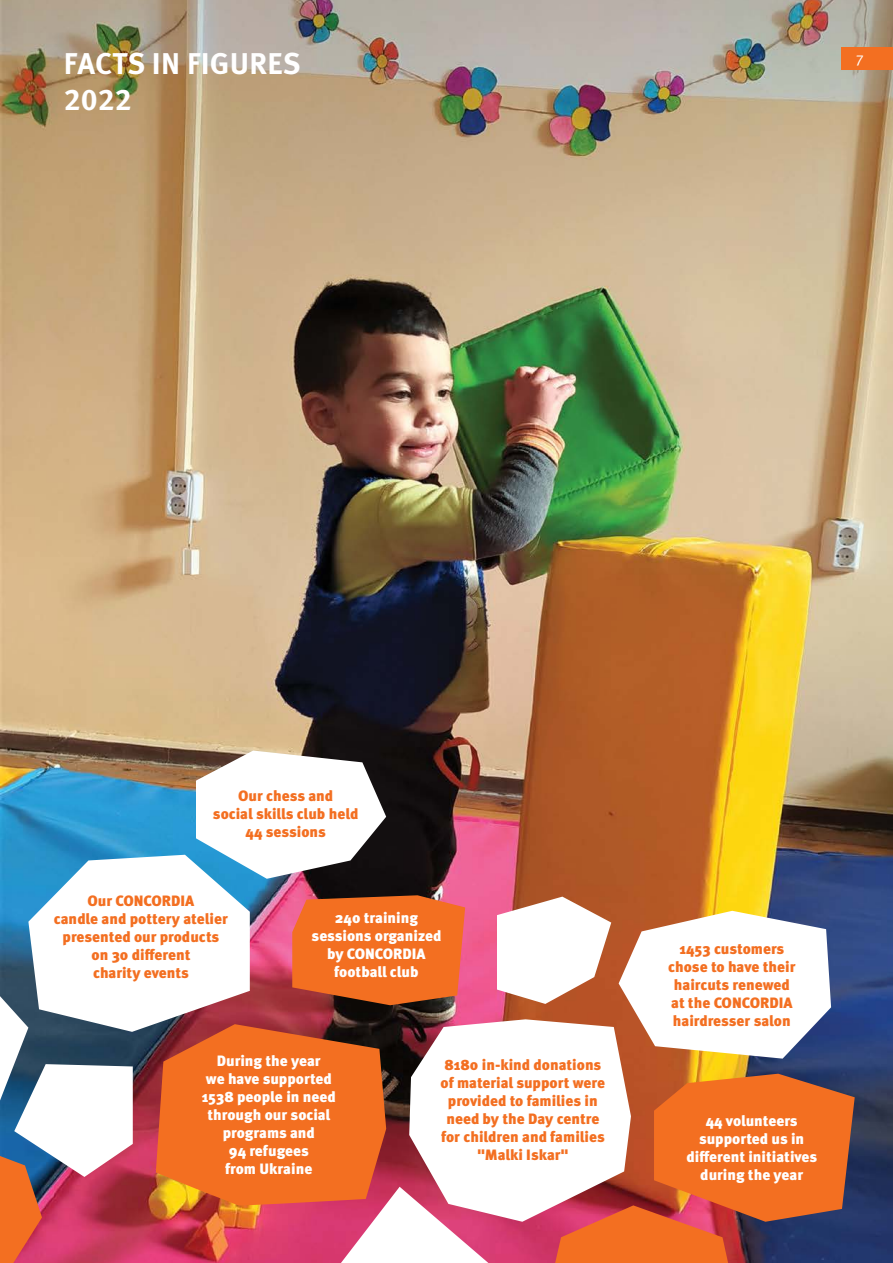
<style>
.page{position:relative;width:893px;height:1263px;background:#fff}
.page>*{position:absolute;margin:0;border:0;box-sizing:border-box;transform-origin:0 0}
.t1{font:700 30px/36px "Meta Pro";letter-spacing:.005em;color:#fff}
.t2{font:900 15px/18px "Meta Pro";color:#f36f21;text-align:center}
.t3{font:900 15px/18px "Meta Pro";color:#fff;text-align:center}
.t4{font:15px "Meta Pro Norm";color:#fff}
</style>
<div class="page">
<img style="left:0;top:0;width:893px;height:1263px">
<div style="left:841px;top:47px;width:52px;height:23px;background:#f36f21"></div>
<img style="left:0;top:750px;width:855px;height:513px">
<h1 class="t1" style="left:64px;top:44px;width:238px">FACTS IN FIGURES<br>2022</h1>
<p class="t4" style="left:856px;top:46px;width:9px">7</p>
<p class="t2" style="left:213px;top:786px;width:147px">Our chess and<br>social skills club held<br>44 sessions</p>
<p class="t2" style="left:54px;top:890px;width:175px">Our CONCORDIA<br>candle and pottery atelier presented our products on 30 different<br>charity events</p>
<p class="t3" style="left:312px;top:908px;width:131px">240 training sessions organized by CONCORDIA football club</p>
<p class="t3" style="left:202px;top:1051px;width:136px">During the year<br>we have supported<br>1538 people in need through our social programs and<br>94 refugees<br>from Ukraine</p>
<p class="t2" style="left:441px;top:1055px;width:166px">8180 in-kind donations of material support were provided to families in need by the Day centre for children and families "Malki Iskar"</p>
<p class="t2" style="left:668px;top:939px;width:129px">1453 customers chose to have their haircuts renewed at the CONCORDIA hairdresser salon</p>
<p class="t3" style="left:686px;top:1111px;width:132px">44 volunteers supported us in different initiatives during the year</p>
</div>
